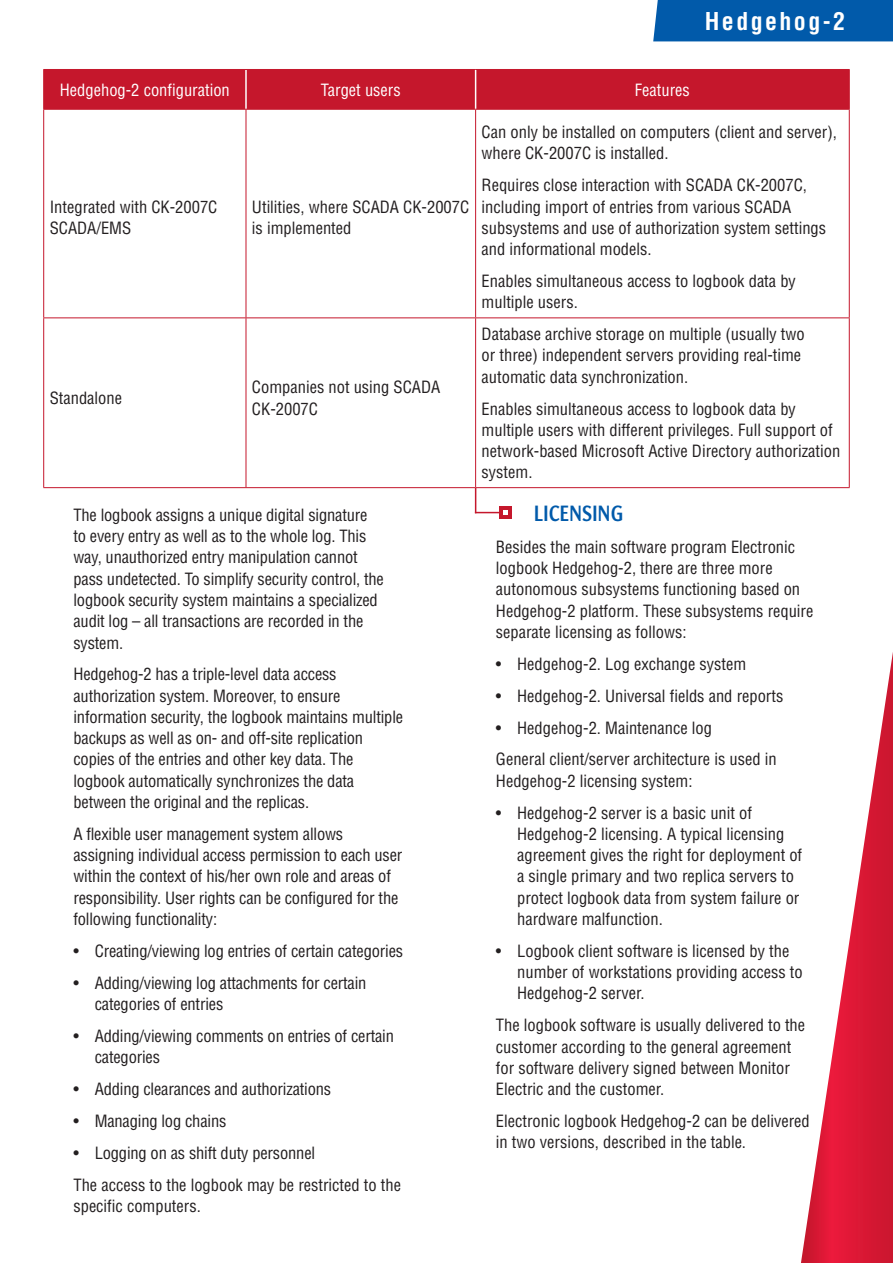
<style>
.page{position:relative;width:893px;height:1263px;background:#fff}
.page>*{position:absolute;margin:0;border:0;box-sizing:border-box;transform-origin:0 0}
.t1{font:700 24px "AG Letterica Condensed C";letter-spacing:.1em;color:#fff}
.Подзаголовки_основно{font:700 21.45px "Nat Grotesk";letter-spacing:.01em;color:#015aaa;scale:.91 1}
.Основной_текст{font:16.5px/21.3px "AG Letterica Condensed C";color:#231f20}
.Маркированый_список{font:16.5px/21.3px "AG Letterica Condensed C";color:#231f20}
.Текст_на_врезках_-_б{font:16.5px "AG Letterica Condensed C";color:#fff}
</style>
<div class="page">
<div style="left:653px;top:0;width:240px;height:41px;background:#015aaa"></div>
<svg style="left:801px;top:652px;width:92px;height:611px"></svg>
<div style="left:500px;top:506px;width:12px;height:13px;background:#c5172c"></div>
<svg style="left:475px;top:488px;width:33px;height:26px"></svg>
<div style="left:44px;top:70px;width:805px;height:39px;background:#c5172c"></div>
<svg style="left:44px;top:110px;width:805px;height:377px"></svg>
<hr style="left:245px;top:70px;width:2px;height:39px;background:#fff">
<hr style="left:475px;top:70px;width:1px;height:39px;background:#fff">
<hr style="left:43px;top:110px;width:1px;height:207px;background:#c5172c">
<hr style="left:246px;top:110px;width:1px;height:207px;background:#c5172c">
<hr style="left:475px;top:110px;width:1px;height:207px;background:#c5172c">
<hr style="left:849px;top:110px;width:1px;height:207px;background:#c5172c">
<hr style="left:43px;top:317px;width:203px;height:1px;background:#c5172c">
<hr style="left:43px;top:318px;width:1px;height:169px;background:#c5172c">
<hr style="left:246px;top:317px;width:230px;height:1px;background:#c5172c">
<hr style="left:246px;top:318px;width:1px;height:169px;background:#c5172c">
<hr style="left:476px;top:317px;width:374px;height:1px;background:#c5172c">
<hr style="left:475px;top:318px;width:1px;height:169px;background:#c5172c">
<hr style="left:849px;top:318px;width:1px;height:169px;background:#c5172c">
<hr style="left:43px;top:69px;width:203px;height:1px;background:#c5172c">
<hr style="left:43px;top:70px;width:1px;height:39px;background:#c5172c">
<hr style="left:246px;top:69px;width:230px;height:1px;background:#c5172c">
<hr style="left:476px;top:69px;width:374px;height:1px;background:#c5172c">
<hr style="left:849px;top:70px;width:1px;height:39px;background:#c5172c">
<hr style="left:43px;top:109px;width:203px;height:1px;background:#c5172c">
<hr style="left:246px;top:109px;width:230px;height:1px;background:#c5172c">
<hr style="left:476px;top:109px;width:374px;height:1px;background:#c5172c">
<hr style="left:43px;top:487px;width:203px;height:1px;background:#c5172c">
<hr style="left:246px;top:487px;width:230px;height:1px;background:#c5172c">
<hr style="left:476px;top:487px;width:374px;height:1px;background:#c5172c">
<p class="t1" style="left:705px;top:7px;width:142px">Hedgehog-2</p>
<p class="Текст_на_врезках_-_б" style="left:60px;top:80px;width:171px">Hedgehog-2 configuration</p>
<p class="Текст_на_врезках_-_б" style="left:321px;top:80px;width:81px">Target users</p>
<p class="Текст_на_врезках_-_б" style="left:635px;top:80px;width:56px">Features</p>
<p class="Основной_текст" style="left:50px;top:196px;width:169px">Integrated with CK-2007C<br>SCADA/EMS</p>
<p class="Основной_текст" style="left:252px;top:196px;width:219px">Utilities, where SCADA CK-2007C is implemented</p>
<p class="Основной_текст" style="left:50px;top:387px;width:74px">Standalone</p>
<p class="Основной_текст" style="left:252px;top:377px;width:190px">Companies not using SCADA<br>CK-2007C</p>
<p class="Основной_текст" style="left:73px;top:504px;width:312px">The logbook assigns a unique digital signature to every entry as well as to the whole log. This way, unauthorized entry manipulation cannot pass undetected. To simplify security control, the logbook security system maintains a specialized audit log – all transactions are recorded in the system.</p>
<p class="Основной_текст" style="left:73px;top:664px;width:331px">Hedgehog-2 has a triple-level data access authorization system. Moreover, to ensure information security, the logbook maintains multiple backups as well as on- and off-site replication copies of the entries and other key data. The logbook automatically synchronizes the data between the original and the replicas.</p>
<p class="Основной_текст" style="left:73px;top:823px;width:330px">A flexible user management system allows assigning individual access permission to each user within the context of his/her own role and areas of responsibility. User rights can be configured for the following functionality:</p>
<p class="Маркированый_список" style="left:73px;top:940px;width:331px">• Creating/viewing log entries of certain categories</p>
<p class="Маркированый_список" style="left:95px;top:972px;width:273px;text-indent:-21px">• Adding/viewing log attachments for certain categories of entries</p>
<p class="Маркированый_список" style="left:95px;top:1025px;width:301px;text-indent:-21px">• Adding/viewing comments on entries of certain categories</p>
<p class="Маркированый_список" style="left:73px;top:1078px;width:259px">• Adding clearances and authorizations</p>
<p class="Маркированый_список" style="left:73px;top:1110px;width:154px">• Managing log chains</p>
<p class="Маркированый_список" style="left:73px;top:1142px;width:243px">• Logging on as shift duty personnel</p>
<p class="Основной_текст" style="left:73px;top:1174px;width:329px">The access to the logbook may be restricted to the specific computers.</p>
<p class="Основной_текст" style="left:482px;top:121px;width:357px">Can only be installed on computers (client and server), where CK-2007C is installed.</p>
<p class="Основной_текст" style="left:482px;top:175px;width:346px">Requires close interaction with SCADA CK-2007C, including import of entries from various SCADA subsystems and use of authorization system settings and informational models.</p>
<p class="Основной_текст" style="left:482px;top:270px;width:316px">Enables simultaneous access to logbook data by multiple users.</p>
<p class="Основной_текст" style="left:482px;top:323px;width:325px">Database archive storage on multiple (usually two or three) independent servers providing real-time automatic data synchronization.</p>
<p class="Основной_текст" style="left:482px;top:398px;width:360px">Enables simultaneous access to logbook data by multiple users with different privileges. Full support of network-based Microsoft Active Directory authorization system.</p>
<p class="Подзаголовки_основно" style="left:534px;top:501px;width:100px">LICENSING</p>
<p class="Основной_текст" style="left:496px;top:536px;width:319px">Besides the main software program Electronic logbook Hedgehog-2, there are three more autonomous subsystems functioning based on Hedgehog-2 platform. These subsystems require separate licensing as follows:</p>
<p class="Маркированый_список" style="left:496px;top:653px;width:252px">• Hedgehog-2. Log exchange system</p>
<p class="Маркированый_список" style="left:496px;top:685px;width:289px">• Hedgehog-2. Universal fields and reports</p>
<p class="Маркированый_список" style="left:496px;top:717px;width:217px">• Hedgehog-2. Maintenance log</p>
<p class="Основной_текст" style="left:496px;top:749px;width:282px">General client/server architecture is used in<br>Hedgehog-2 licensing system:</p>
<p class="Маркированый_список" style="left:517px;top:802px;width:287px;text-indent:-21px">• Hedgehog-2 server is a basic unit of Hedgehog-2 licensing. A typical licensing agreement gives the right for deployment of a single primary and two replica servers to protect logbook data from system failure or hardware malfunction.</p>
<p class="Маркированый_список" style="left:517px;top:940px;width:287px;text-indent:-21px">• Logbook client software is licensed by the number of workstations providing access to<br>Hedgehog-2 server.</p>
<p class="Основной_текст" style="left:496px;top:1014px;width:311px">The logbook software is usually delivered to the customer according to the general agreement for software delivery signed between Monitor Electric and the customer.</p>
<p class="Основной_текст" style="left:496px;top:1110px;width:315px">Electronic logbook Hedgehog-2 can be delivered in two versions, described in the table.</p>
</div>
